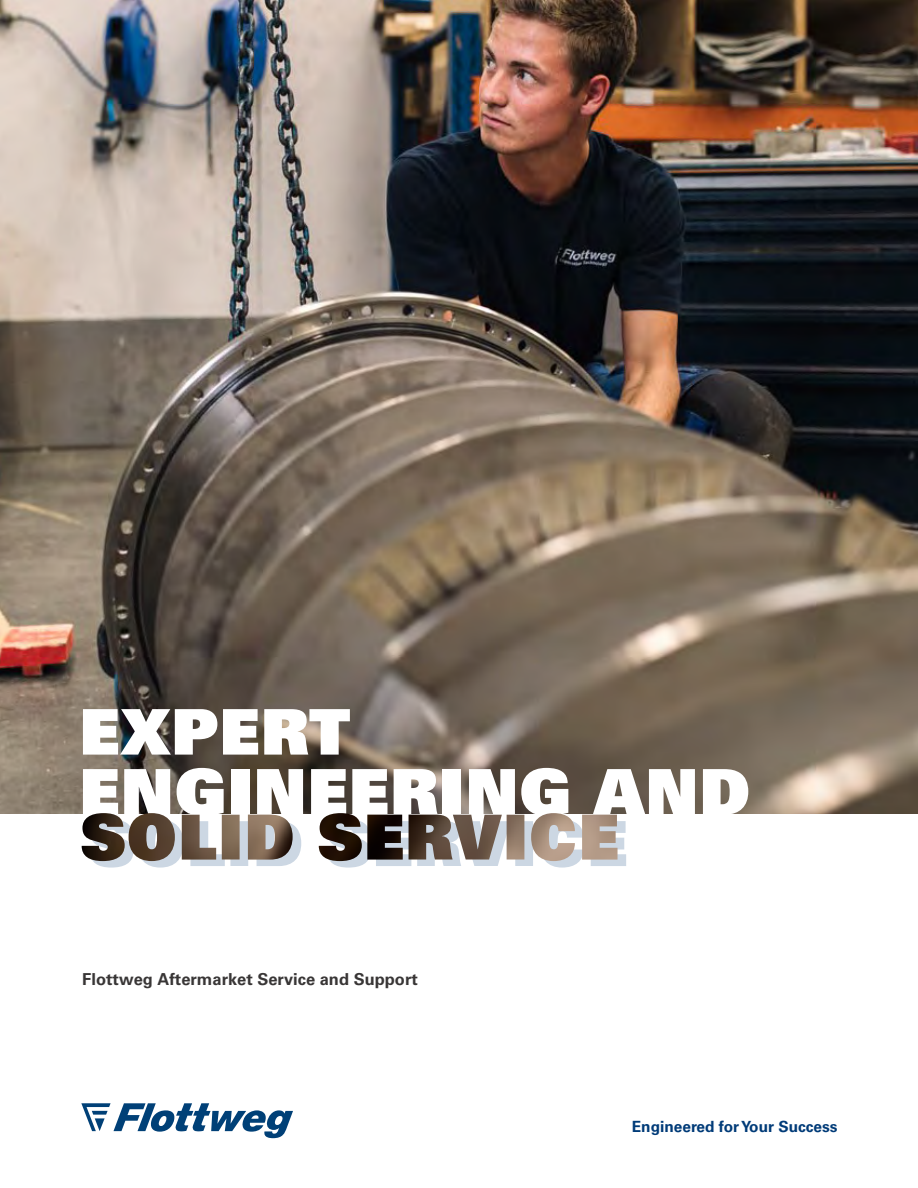
<style>
.page{position:relative;width:918px;height:1188px;background:#fff}
.page>*{position:absolute;margin:0;border:0;box-sizing:border-box;transform-origin:0 0}
.t1{font:63px/60px "Univers LT Std X Black";letter-spacing:.025em;color:#fff}
.t2{font:700 16.5px "Univers LT Std";color:rgb(34 31 31/.9)}
.t3{font:700 15.45px "Univers LT Std";color:#003b78}
</style>
<div class="page">
<svg style="left:81px;top:1103px;width:212px;height:35px"></svg>
<img style="left:0;top:0;width:918px;height:814px">
<svg style="left:93px;top:821px;width:533px;height:47px"></svg>
<img style="left:82px;top:813px;width:536px;height:48px">
<h1 class="t1" style="left:80px;top:700px;width:672px">EXPERT<br>ENGINEERING AND</h1>
<p class="t2" style="left:82px;top:970px;width:337px">Flottweg Aftermarket Service and Support</p>
<p class="t3" style="left:632px;top:1117px;width:207px">Engineered for Your Success</p>
</div>
